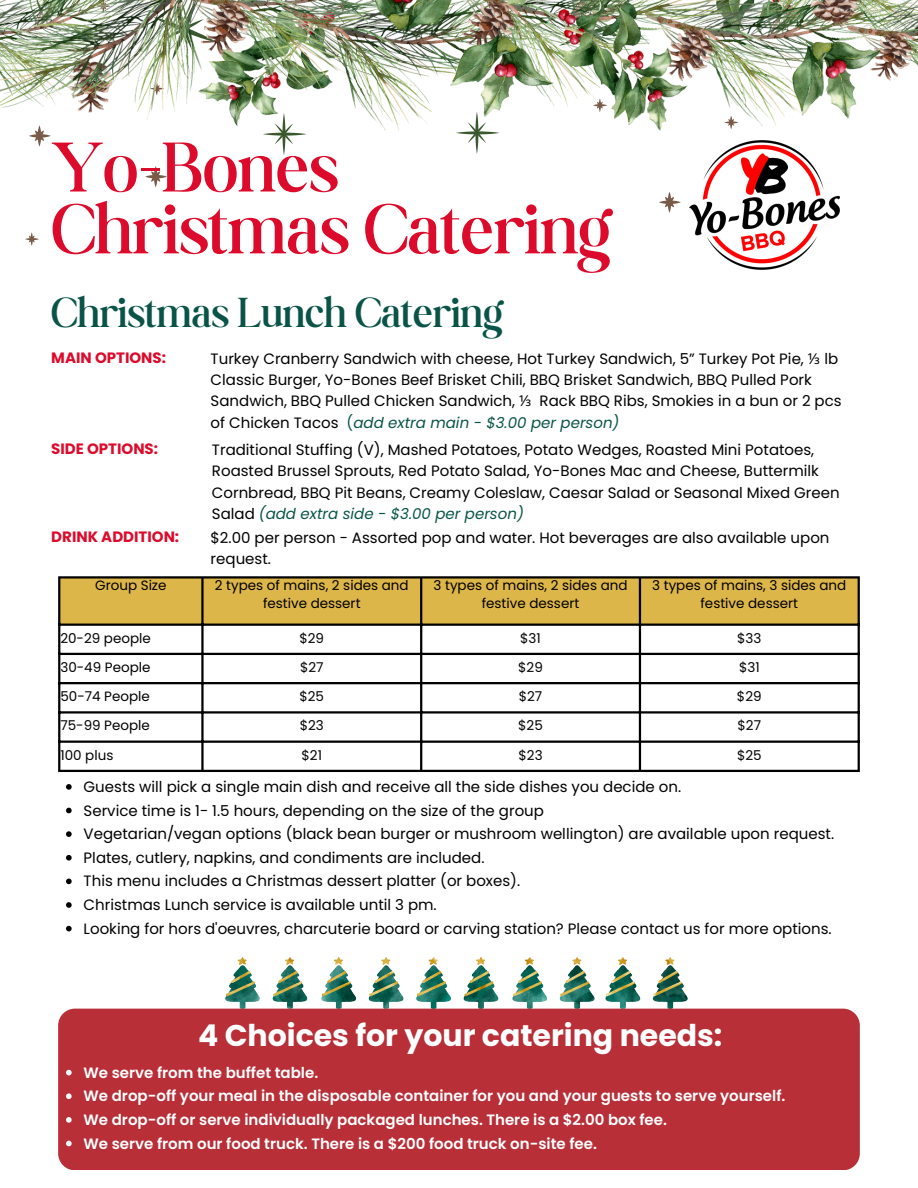
<style>
.page{position:relative;width:918px;height:1188px;background:#fff}
.page>*{position:absolute;margin:0;border:0;box-sizing:border-box;transform-origin:0 0}
.t1{font:300 75.45px/61.8px "Boston Angel";color:#dd0b2b}
.t2{font:300 45.15px "Boston Angel";color:#095447}
.t3{font:700 30px "Poppins";color:#fff}
.t4{font:15px/21.3px "Poppins";color:#000}
.t5{font:600 15px "Poppins";color:#fff}
.t6{font:700 15px "Poppins";color:#dd0b2b}
.t7{font:13.5px/18px "Poppins";color:#000;text-align:center}
.s1{font-family:"Noto Sans"}
.s2{color:#095447}
.s3{font-style:italic;color:#095447}
</style>
<div class="page">
<svg style="left:456px;top:130px;width:44px;height:24px"></svg>
<svg style="left:263px;top:130px;width:44px;height:25px"></svg>
<svg style="left:29px;top:130px;width:22px;height:17px"></svg>
<svg style="left:145px;top:166px;width:22px;height:21px"></svg>
<svg style="left:659px;top:192px;width:22px;height:21px"></svg>
<svg style="left:25px;top:232px;width:14px;height:14px"></svg>
<img style="left:0;top:0;width:918px;height:130px">
<div style="left:60px;top:579px;width:798px;height:45px;background:#ddb649"></div>
<hr style="left:58px;top:579px;width:2px;height:191px;background:#000">
<hr style="left:201px;top:579px;width:3px;height:191px;background:#000">
<hr style="left:420px;top:579px;width:2px;height:191px;background:#000">
<hr style="left:639px;top:579px;width:2px;height:191px;background:#000">
<hr style="left:858px;top:579px;width:2px;height:191px;background:#000">
<hr style="left:58px;top:576px;width:802px;height:3px;background:#000">
<hr style="left:58px;top:624px;width:802px;height:2px;background:#000">
<hr style="left:58px;top:653px;width:802px;height:2px;background:#000">
<hr style="left:58px;top:682px;width:802px;height:2px;background:#000">
<hr style="left:58px;top:711px;width:802px;height:3px;background:#000">
<hr style="left:58px;top:741px;width:802px;height:2px;background:#000">
<hr style="left:58px;top:770px;width:802px;height:2px;background:#000">
<img style="left:689px;top:140px;width:151px;height:130px">
<img style="left:226px;top:957px;width:462px;height:52px">
<div style="left:58px;top:1009px;width:802px;height:161px;background:#b82f38;border-radius:17px"></div>
<svg style="left:66px;top:1070px;width:6px;height:5px"></svg>
<svg style="left:66px;top:1093px;width:6px;height:6px"></svg>
<svg style="left:66px;top:1117px;width:6px;height:6px"></svg>
<svg style="left:66px;top:1141px;width:6px;height:5px"></svg>
<svg style="left:66px;top:784px;width:6px;height:6px"></svg>
<svg style="left:66px;top:808px;width:6px;height:5px"></svg>
<svg style="left:66px;top:831px;width:6px;height:6px"></svg>
<svg style="left:66px;top:855px;width:6px;height:6px"></svg>
<svg style="left:66px;top:879px;width:6px;height:5px"></svg>
<svg style="left:66px;top:902px;width:6px;height:6px"></svg>
<svg style="left:66px;top:926px;width:6px;height:5px"></svg>
<p class="t1" style="left:51px;top:136px;width:561px">Yo-Bones<br>Christmas Catering</p>
<p class="t2" style="left:51px;top:286px;width:453px">Christmas Lunch Catering</p>
<p class="t4" style="left:211px;top:348px;width:633px">Turkey Cranberry Sandwich with cheese, Hot Turkey Sandwich, 5” Turkey Pot Pie, <span class="s1">⅓</span> lb Classic Burger, Yo-Bones Beef Brisket Chili, BBQ Brisket Sandwich, BBQ Pulled Pork Sandwich, BBQ Pulled Chicken Sandwich, <span class="s1">⅓</span> Rack BBQ Ribs, Smokies in a bun or 2 pcs of Chicken Tacos <span class="s2">(</span><span class="s3">add extra main - $3.00 per person)</span></p>
<p class="t4" style="left:212px;top:439px;width:629px">Traditional Stuffing (V), Mashed Potatoes, Potato Wedges, Roasted Mini Potatoes, Roasted Brussel Sprouts, Red Potato Salad, Yo-Bones Mac and Cheese, Buttermilk Cornbread, BBQ Pit Beans, Creamy Coleslaw, Caesar Salad or Seasonal Mixed Green Salad <span class="s3">(add extra side - $3.00 per person)</span></p>
<p class="t6" style="left:51px;top:347px;width:116px">MAIN OPTIONS:</p>
<p class="t6" style="left:51px;top:439px;width:108px">SIDE OPTIONS:</p>
<p class="t6" style="left:51px;top:527px;width:129px">DRINK ADDITION:</p>
<p class="t4" style="left:211px;top:527px;width:620px">$2.00 per person - Assorted pop and water. Hot beverages are also available upon request.</p>
<p class="t7" style="left:95px;top:576px;width:73px">Group Size</p>
<h1 class="t7" style="left:215px;top:576px;width:195px">2 types of mains, 2 sides and festive dessert</h1>
<p class="t7" style="left:434px;top:576px;width:195px">3 types of mains, 2 sides and festive dessert</p>
<h2 class="t7" style="left:652px;top:576px;width:196px">3 types of mains, 3 sides and festive dessert</h2>
<h4 class="t7" style="left:60px;top:629px;width:92px">20-29 people</h4>
<p class="t7" style="left:299px;top:629px;width:26px">$29</p>
<h4 class="t7" style="left:520px;top:629px;width:22px">$31</h4>
<p class="t7" style="left:737px;top:629px;width:26px">$33</p>
<p class="t7" style="left:60px;top:658px;width:92px">30-49 People</p>
<h4 class="t7" style="left:300px;top:658px;width:25px">$27</h4>
<p class="t7" style="left:518px;top:658px;width:26px">$29</p>
<p class="t7" style="left:739px;top:658px;width:22px">$31</p>
<p class="t7" style="left:60px;top:687px;width:91px">50-74 People</p>
<p class="t7" style="left:299px;top:687px;width:26px">$25</p>
<p class="t7" style="left:519px;top:687px;width:25px">$27</p>
<p class="t7" style="left:737px;top:687px;width:26px">$29</p>
<p class="t7" style="left:60px;top:717px;width:91px">75-99 People</p>
<p class="t7" style="left:300px;top:717px;width:26px">$23</p>
<p class="t7" style="left:518px;top:717px;width:26px">$25</p>
<p class="t7" style="left:738px;top:717px;width:25px">$27</p>
<p class="t7" style="left:60px;top:746px;width:55px">100 plus</p>
<p class="t7" style="left:302px;top:746px;width:22px">$21</p>
<p class="t7" style="left:519px;top:746px;width:26px">$23</p>
<p class="t7" style="left:737px;top:746px;width:26px">$25</p>
<p class="t4" style="left:84px;top:776px;width:599px">Guests will pick a single main dish and receive all the side dishes you decide on.</p>
<p class="t4" style="left:84px;top:800px;width:462px">Service time is 1- 1.5 hours, depending on the size of the group</p>
<p class="t4" style="left:84px;top:823px;width:752px">Vegetarian/vegan options (black bean burger or mushroom wellington) are available upon request.</p>
<h3 class="t4" style="left:84px;top:847px;width:402px">Plates, cutlery, napkins, and condiments are included.</h3>
<p class="t4" style="left:84px;top:871px;width:438px">This menu includes a Christmas dessert platter (or boxes).</p>
<p class="t4" style="left:84px;top:894px;width:355px">Christmas Lunch service is available until 3 pm.</p>
<p class="t4" style="left:84px;top:918px;width:750px">Looking for hors d'oeuvres, charcuterie board or carving station? Please contact us for more options.</p>
<p class="t3" style="left:198px;top:1015px;width:526px">4 Choices for your catering needs:</p>
<p class="t5" style="left:84px;top:1062px;width:236px">We serve from the buffet table.</p>
<p class="t5" style="left:84px;top:1086px;width:703px">We drop-off your meal in the disposable container for you and your guests to serve yourself.</p>
<p class="t5" style="left:84px;top:1109px;width:585px">We drop-off or serve individually packaged lunches. There is a $2.00 box fee.</p>
<p class="t5" style="left:84px;top:1133px;width:515px">We serve from our food truck. There is a $200 food truck on-site fee.</p>
</div>
